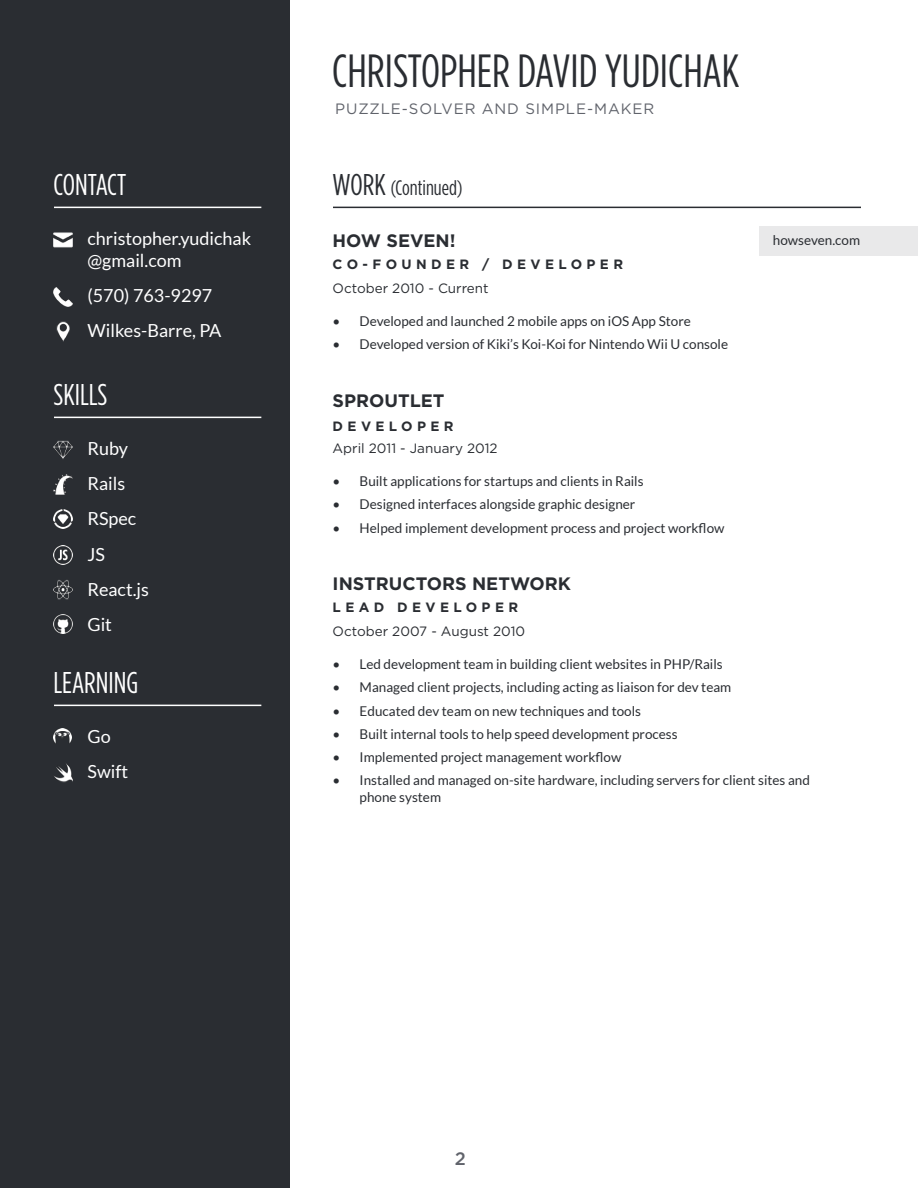
<style>
.page{position:relative;width:918px;height:1188px;background:#fff}
.page>*{position:absolute;margin:0;border:0;box-sizing:border-box;transform-origin:0 0}
.t1{font:46.5px "Gotham Condensed";color:#2a2d32}
.t2{font:30px "Gotham Condensed";color:#fff}
.t3{font:21px "Gotham Condensed";color:#2a2d32}
.t4{font:18px/35.1px "Lato";color:#fff}
.t5{font:700 18px "Gotham";color:#2a2d32}
.t6{font:500 18px "Gotham";color:#60636b}
.t7{font:15px "Gotham";letter-spacing:.06em;color:#60636b}
.t8{font:13.5px/16.5px "Lato";color:#2a2d32}
.t9{font:13.5px "Gotham";color:#2a2d32}
.t10{font:700 13.5px "Gotham";letter-spacing:.325em;color:#2a2d32}
.s1{font-size:30px}
</style>
<div class="page">
<div style="left:0;top:0;width:289px;height:1188px;background:#2a2d32"></div>
<hr style="left:54px;top:207px;width:207px;height:1px;background:#fff">
<hr style="left:54px;top:417px;width:207px;height:1px;background:#fff">
<hr style="left:54px;top:705px;width:207px;height:1px;background:#fff">
<img style="left:53px;top:728px;width:18px;height:16px">
<img style="left:54px;top:763px;width:19px;height:19px">
<img style="left:53px;top:614px;width:20px;height:20px">
<img style="left:53px;top:580px;width:20px;height:19px">
<img style="left:53px;top:545px;width:20px;height:20px">
<img style="left:53px;top:509px;width:20px;height:20px">
<img style="left:53px;top:475px;width:20px;height:19px">
<img style="left:53px;top:440px;width:20px;height:19px">
<img style="left:56px;top:322px;width:14px;height:19px">
<img style="left:53px;top:287px;width:20px;height:20px">
<img style="left:53px;top:232px;width:20px;height:16px">
<hr style="left:333px;top:207px;width:528px;height:1px;background:#2a2d32">
<div style="left:759px;top:226px;width:159px;height:29px;background:#e9e9ea"></div>
<h2 class="t2" style="left:54px;top:167px;width:74px">CONTACT</h2>
<h3 class="t4" style="left:87px;top:228px;width:165px;line-height:21.6px">christopher.yudichak @gmail.com</h3>
<h3 class="t4" style="left:87px;top:278px;width:135px">(570) 763-9297<br>Wilkes-Barre, PA</h3>
<h2 class="t2" style="left:54px;top:377px;width:55px">SKILLS</h2>
<h3 class="t4" style="left:87px;top:431px;width:63px">Ruby<br>Rails<br>RSpec<br>JS<br>React.js<br>Git</h3>
<h2 class="t2" style="left:54px;top:665px;width:86px">LEARNING</h2>
<h3 class="t4" style="left:87px;top:719px;width:42px">Go<br>Swift</h3>
<h1 class="t1" style="left:332px;top:44px;width:409px">CHRISTOPHER DAVID YUDICHAK</h1>
<p class="t7" style="left:335px;top:99px;width:321px">PUZZLE-SOLVER AND SIMPLE-MAKER</p>
<h3 class="t3" style="left:333px;top:175px;width:131px"><span class="s1">WORK</span> (Continued)</h3>
<h3 class="t5" style="left:333px;top:228px;width:125px">HOW SEVEN!</h3>
<p class="t10" style="left:333px;top:255px;width:292px">CO-FOUNDER / DEVELOPER</p>
<p class="t9" style="left:333px;top:279px;width:158px">October 2010 - Current</p>
<p class="t8" style="left:333px;top:312px;width:360px">• Developed and launched 2 mobile apps on iOS App Store</p>
<p class="t8" style="left:333px;top:336px;width:397px">• Developed version of Kiki’s Koi-Koi for Nintendo Wii U console</p>
<h3 class="t5" style="left:333px;top:389px;width:113px">SPROUTLET</h3>
<p class="t10" style="left:333px;top:417px;width:122px">DEVELOPER</p>
<p class="t9" style="left:333px;top:440px;width:167px">April 2011 - January 2012</p>
<p class="t8" style="left:333px;top:473px;width:312px">• Built applications for startups and clients in Rails</p>
<p class="t8" style="left:333px;top:496px;width:304px">• Designed interfaces alongside graphic designer</p>
<p class="t8" style="left:333px;top:519px;width:393px">• Helped implement development process and project workflow</p>
<h3 class="t5" style="left:333px;top:572px;width:240px">INSTRUCTORS NETWORK</h3>
<p class="t10" style="left:333px;top:598px;width:187px">LEAD DEVELOPER</p>
<p class="t9" style="left:333px;top:623px;width:194px">October 2007 - August 2010</p>
<p class="t8" style="left:773px;top:231px;width:89px">howseven.com</p>
<p class="t8" style="left:333px;top:656px;width:392px">• Led development team in building client websites in PHP/Rails</p>
<p class="t8" style="left:333px;top:679px;width:400px">• Managed client projects, including acting as liaison for dev team</p>
<p class="t8" style="left:333px;top:702px;width:310px">• Educated dev team on new techniques and tools</p>
<p class="t8" style="left:333px;top:726px;width:347px">• Built internal tools to help speed development process</p>
<p class="t8" style="left:333px;top:749px;width:290px">• Implemented project management workflow</p>
<p class="t8" style="left:360px;top:772px;width:452px;text-indent:-27px">• Installed and managed on-site hardware, including servers for client sites and phone system</p>
<h3 class="t6" style="left:455px;top:1147px;width:13px">2</h3>
</div>
